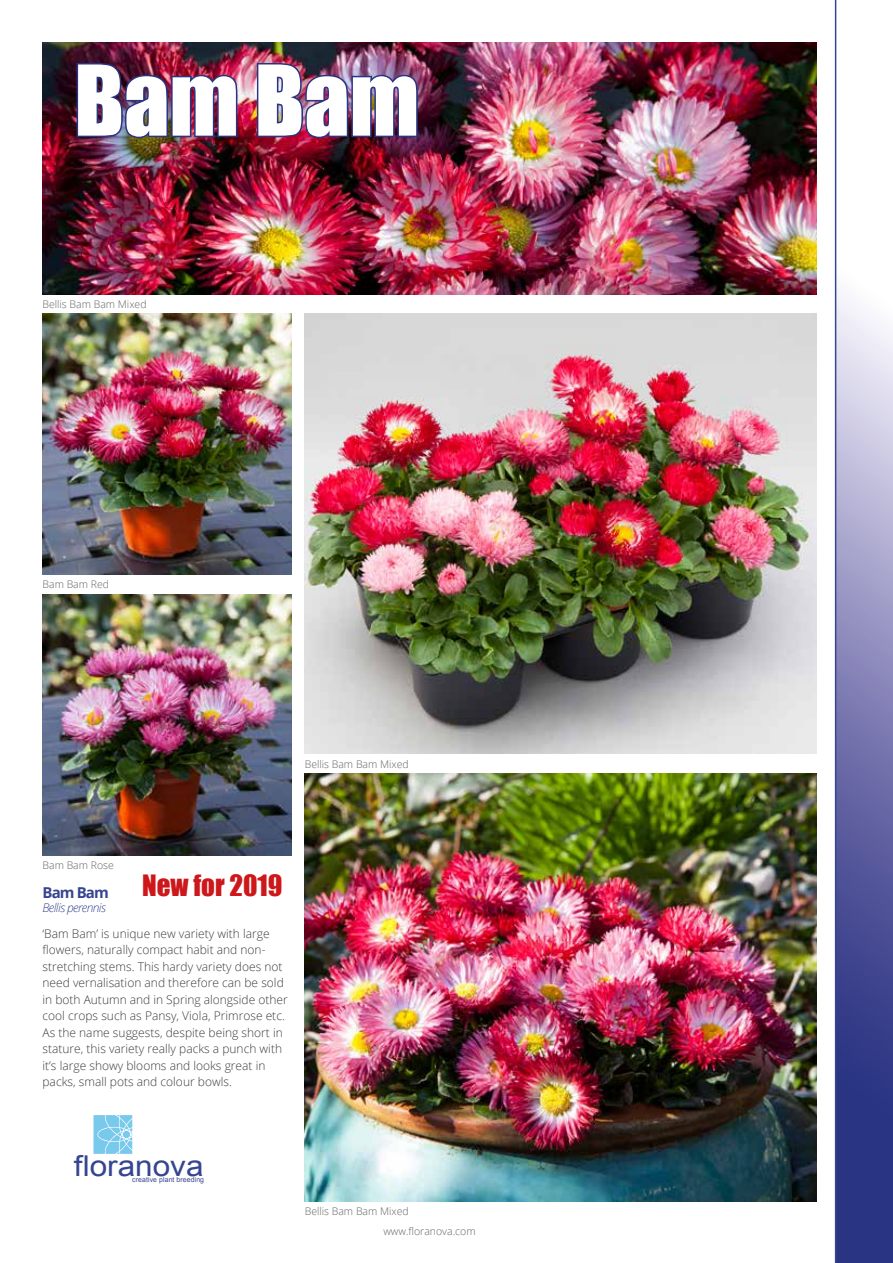
<style>
.page{position:relative;width:893px;height:1263px;background:#fff}
.page>*{position:absolute;margin:0;border:0;box-sizing:border-box;transform-origin:0 0}
.t1{font:90px "Impact";color:#fff}
.t2{font:28.65px "Arial";color:#364591;scale:1.1 1}
.t3{font:27px "Impact";color:#cd171a}
.t4{font:700 15px "Open Sans";letter-spacing:-.06em;color:#374591}
.t5{font:300 12px/16.5px "Open Sans";color:#3c3c3b}
.t6{font:italic 300 12px "Open Sans";letter-spacing:-.05em;color:#374591}
.t7{font:300 10.5px "Open Sans";color:#646363}
.t8{font:6.9px "Arial";letter-spacing:.01em;color:#364591}
</style>
<div class="page">
<svg style="left:835px;top:0;width:58px;height:1263px"></svg>
<img style="left:43px;top:43px;width:773px;height:251px">
<svg style="left:93px;top:1115px;width:40px;height:39px;background:#8dd1ee"></svg>
<img style="left:75px;top:61px;width:164px;height:79px">
<img style="left:255px;top:61px;width:164px;height:79px">
<img style="left:305px;top:313px;width:511px;height:441px">
<img style="left:305px;top:773px;width:511px;height:428px">
<img style="left:43px;top:594px;width:249px;height:261px">
<img style="left:43px;top:313px;width:249px;height:262px">
<h1 class="t1" style="left:74px;top:31px;width:346px">Bam Bam</h1>
<p class="t7" style="left:43px;top:297px;width:106px">Bellis Bam Bam Mixed</p>
<p class="t7" style="left:43px;top:577px;width:68px">Bam Bam Red</p>
<p class="t7" style="left:305px;top:756px;width:106px">Bellis Bam Bam Mixed</p>
<p class="t7" style="left:43px;top:858px;width:73px">Bam Bam Rose</p>
<p class="t4" style="left:43px;top:882px;width:68px">Bam Bam</p>
<p class="t6" style="left:43px;top:899px;width:65px">Bellis perennis</p>
<h3 class="t3" style="left:142px;top:864px;width:142px">New for 2019</h3>
<p class="t5" style="left:43px;top:925px;width:247px">‘Bam Bam’ is unique new variety with large flowers, naturally compact habit and non&shy;stretching stems. This hardy variety does not need vernalisation and therefore can be sold in both Autumn and in Spring alongside other cool crops such as Pansy, Viola, Primrose etc.<br>As the name suggests, despite being short in stature, this variety really packs a punch with it’s large showy blooms and looks great in packs, small pots and colour bowls.</p>
<h2 class="t2" style="left:74px;top:1147px;width:119px">floranova</h2>
<p class="t8" style="left:132px;top:1175px;width:73px">creative plant breeding</p>
<p class="t7" style="left:305px;top:1204px;width:106px">Bellis Bam Bam Mixed</p>
<p class="t7" style="left:383px;top:1224px;width:94px">www.floranova.com</p>
</div>
